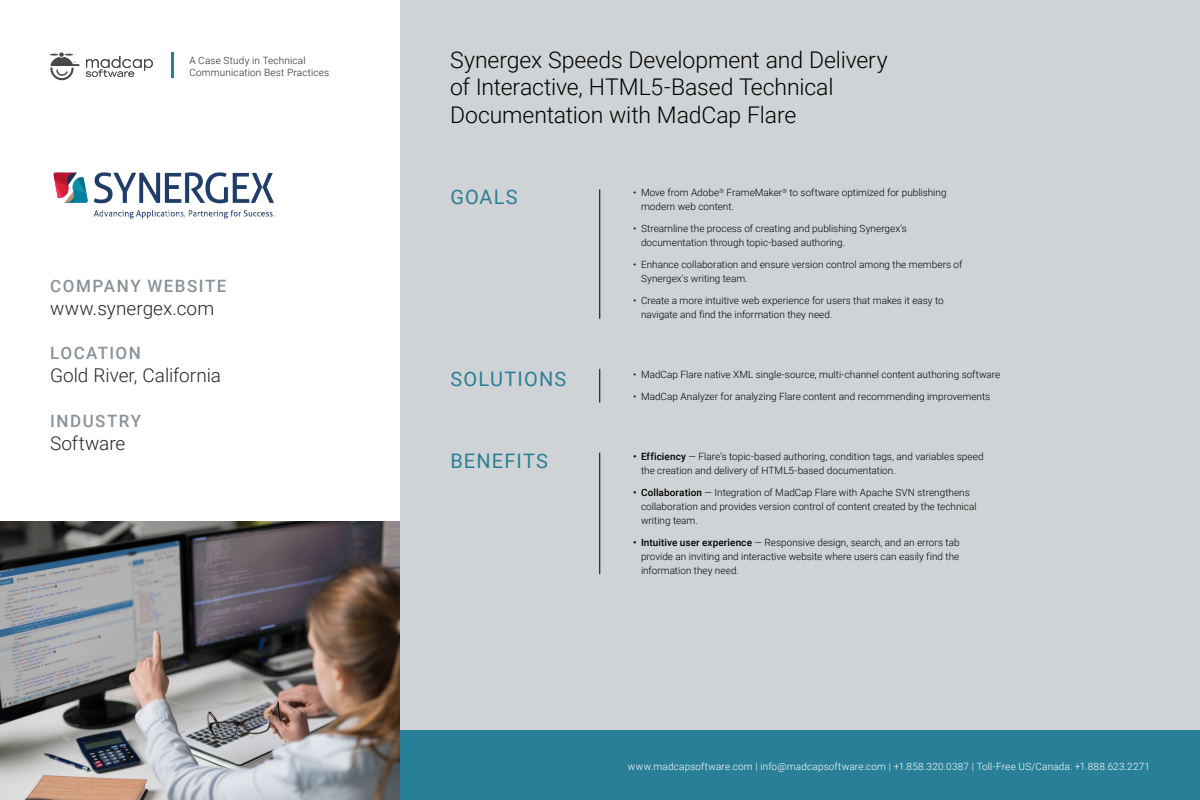
<style>
.page{position:relative;width:1200px;height:800px;background:#fff}
.page>*{position:absolute;margin:0;border:0;box-sizing:border-box;transform-origin:0 0}
.t1{font:300 23px/27.6px "Roboto";letter-spacing:-.005em;color:#000}
.t2{font:20px "Roboto";letter-spacing:.06em;color:#297f98}
.t3{font:300 19px "Roboto";color:#242729}
.t4{font:500 17px "Roboto";letter-spacing:.085em;color:#8a9297}
.t5{font:300 10px/14px "Roboto";color:#000}
.t6{font:300 10px "Roboto";letter-spacing:.015em;color:#fff}
.t7{font:300 10px/12px "Roboto";letter-spacing:.015em;color:#242729}
.s1{font-weight:500}
</style>
<div class="page">
<img style="left:0;top:521px;width:400px;height:279px">
<div style="left:400px;top:0;width:800px;height:800px;background:#d0d3d5"></div>
<div style="left:400px;top:730px;width:800px;height:70px;background:#297f98"></div>
<hr style="left:171px;top:52px;width:3px;height:26px;background:#297f98">
<svg style="left:50px;top:52px;width:30px;height:28px"></svg>
<svg style="left:86px;top:56px;width:69px;height:21px"></svg>
<hr style="left:600px;top:189px;width:1px;height:130px;background:#000">
<hr style="left:600px;top:369px;width:1px;height:34px;background:#000">
<hr style="left:600px;top:453px;width:1px;height:121px;background:#000">
<img style="left:53px;top:172px;width:221px;height:47px">
<p class="t7" style="left:189px;top:54px;width:141px">A Case Study in Technical<br>Communication Best Practices</p>
<h3 class="t4" style="left:50px;top:274px;width:178px">COMPANY WEBSITE</h3>
<h3 class="t3" style="left:50px;top:295px;width:166px">www.synergex.com</h3>
<h3 class="t4" style="left:50px;top:341px;width:92px">LOCATION</h3>
<h3 class="t3" style="left:50px;top:361px;width:173px">Gold River, California</h3>
<h3 class="t4" style="left:50px;top:409px;width:92px">INDUSTRY</h3>
<h3 class="t3" style="left:50px;top:429px;width:77px">Software</h3>
<h1 class="t1" style="left:450px;top:45px;width:439px">Synergex Speeds Development and Delivery of Interactive, HTML5-Based Technical<br>Documentation with MadCap Flare</h1>
<h2 class="t2" style="left:450px;top:183px;width:69px">GOALS</h2>
<p class="t5" style="left:641px;top:185px;width:307px;text-indent:-8px">• Move from Adobe<sup>®</sup> FrameMaker<sup>®</sup> to software optimized for publishing modern web content.</p>
<p class="t5" style="left:641px;top:221px;width:267px;text-indent:-8px">• Streamline the process of creating and publishing Synergex’s documentation through topic-based authoring.</p>
<p class="t5" style="left:641px;top:257px;width:323px;text-indent:-8px">• Enhance collaboration and ensure version control among the members of<br>Synergex’s writing team.</p>
<p class="t5" style="left:641px;top:293px;width:304px;text-indent:-8px">• Create a more intuitive web experience for users that makes it easy to navigate and find the information they need.</p>
<h2 class="t2" style="left:450px;top:365px;width:117px">SOLUTIONS</h2>
<p class="t5" style="left:633px;top:367px;width:369px">• MadCap Flare native XML single-source, multi-channel content authoring software</p>
<p class="t5" style="left:633px;top:389px;width:359px">• MadCap Analyzer for analyzing Flare content and recommending improvements</p>
<h2 class="t2" style="left:450px;top:446px;width:99px">BENEFITS</h2>
<p class="t5" style="left:641px;top:449px;width:344px;text-indent:-8px"><span class="s1">• Efficiency</span> — Flare’s topic-based authoring, condition tags, and variables speed the creation and delivery of HTML5-based documentation.</p>
<p class="t5" style="left:641px;top:485px;width:337px;text-indent:-8px"><span class="s1">• Collaboration</span> — Integration of MadCap Flare with Apache SVN strengthens collaboration and provides version control of content created by the technical writing team.</p>
<p class="t5" style="left:641px;top:535px;width:320px;text-align:justify;text-indent:-8px"><span class="s1">• Intuitive user experience</span> — Responsive design, search, and an errors tab provide an inviting and interactive website where users can easily find the information they need.</p>
<p class="t6" style="left:628px;top:760px;width:524px">www.madcapsoftware.com | info@madcapsoftware.com | +1.858.320.0387 | Toll-Free US/Canada: +1.888.623.2271</p>
</div>
